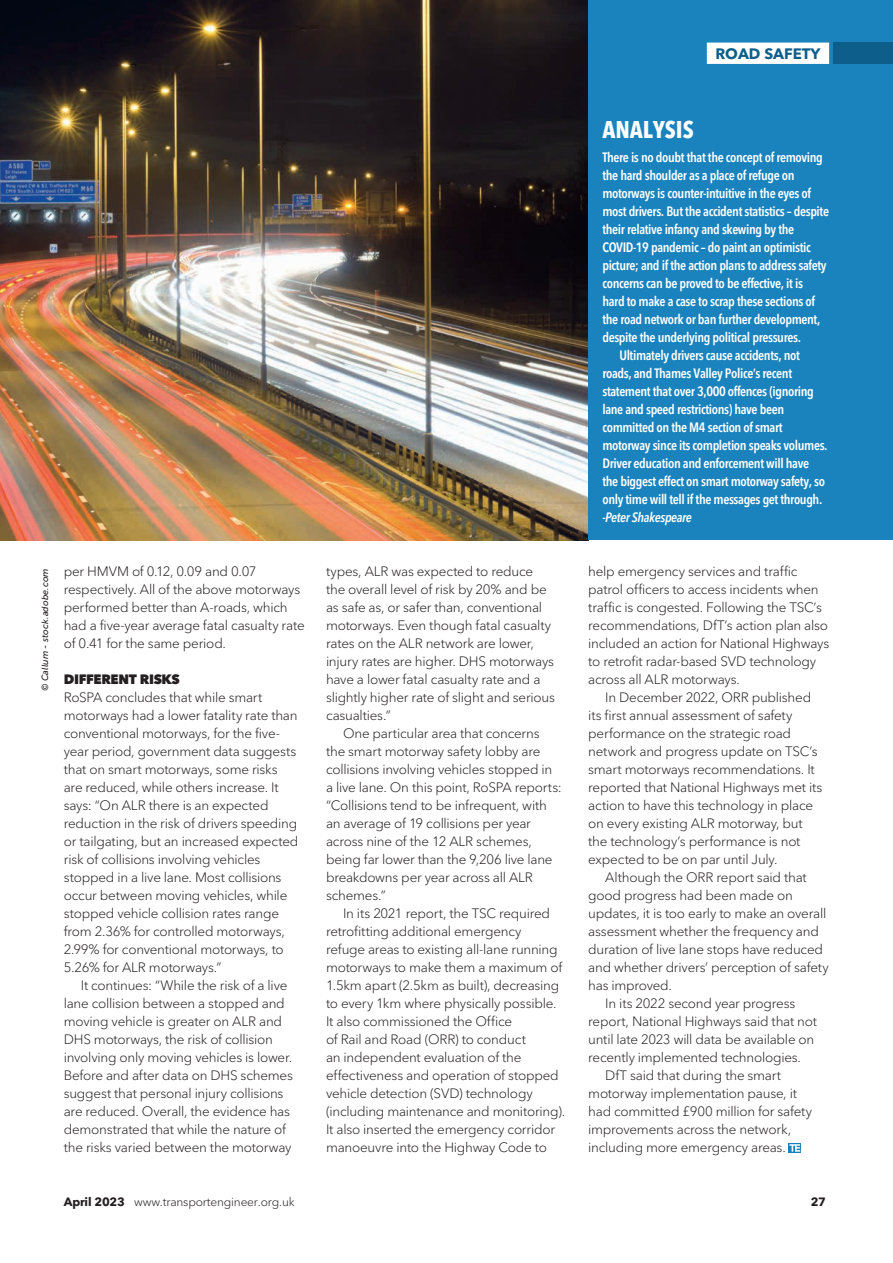
<style>
.page{position:relative;width:893px;height:1263px;background:#fff}
.page>*{position:absolute;margin:0;border:0;box-sizing:border-box;transform-origin:0 0}
.t1{font:700 condensed 24px "Avenir Next LT Pro";color:#fff}
.t2{font:700 15px "Avenir Next LT Pro";color:#0d5e8b}
.t3{font:300 13.5px/18px "Avenir Next LT Pro";letter-spacing:-.02em;color:#231f20}
.t4{font:600 condensed 13.5px "Avenir Next LT Pro";letter-spacing:-.03em;color:#fff}
.t5{font:italic 600 condensed 13.5px "Avenir Next LT Pro";letter-spacing:-.03em;color:#fff}
.t6{font:800 13.5px "Avenir Next LT Pro";letter-spacing:-.03em;color:#231f20}
.t7{font:300 12px "Avenir Next LT Pro";letter-spacing:-.015em;color:#231f20}
.t8{font:700 12px "Avenir Next LT Pro";color:#231f20}
.t9{font:italic 9px "Museo Sans 500";letter-spacing:.015em;color:#231f20}
.s1{font-weight:700}
</style>
<div class="page">
<img style="left:0;top:0;width:588px;height:540px">
<div style="left:588px;top:0;width:305px;height:540px;background:#1a83bd"></div>
<div style="left:833px;top:43px;width:60px;height:21px;background:#0d5e8b"></div>
<div style="left:707px;top:43px;width:122px;height:21px;background:#fff"></div>
<svg style="left:789px;top:1143px;width:12px;height:10px"></svg>
<svg style="left:789px;top:1144px;width:11px;height:7px"></svg>
<p class="t2" style="left:715px;top:44px;width:107px">ROAD SAFETY</p>
<p class="t9" style="left:40px;top:691px;width:124px;rotate:-90deg">© Callum - stock.adobe.com</p>
<p class="t3" style="left:64px;top:562px;width:242px">per HMVM of 0.12, 0.09 and 0.07 respectively. All of the above motorways performed better than A-roads, which had a five-year average fatal casualty rate of 0.41 for the same period.</p>
<p class="t6" style="left:64px;top:671px;width:118px">DIFFERENT RISKS</p>
<p class="t3" style="left:64px;top:688px;width:236px">RoSPA concludes that while smart motorways had a lower fatality rate than conventional motorways, for the five&shy;year period, government data suggests that on smart motorways, some risks are reduced, while others increase. It says: “On ALR there is an expected reduction in the risk of drivers speeding or tailgating, but an increased expected risk of collisions involving vehicles stopped in a live lane. Most collisions occur between moving vehicles, while stopped vehicle collision rates range from 2.36% for controlled motorways, 2.99% for conventional motorways, to 5.26% for ALR motorways.”</p>
<p class="t3" style="left:64px;top:976px;width:231px;text-indent:17px">It continues: “While the risk of a live lane collision between a stopped and moving vehicle is greater on ALR and DHS motorways, the risk of collision involving only moving vehicles is lower.<br>Before and after data on DHS schemes suggest that personal injury collisions are reduced. Overall, the evidence has demonstrated that while the nature of the risks varied between the motorway</p>
<p class="t3" style="left:326px;top:562px;width:230px">types, ALR was expected to reduce the overall level of risk by 20% and be as safe as, or safer than, conventional motorways. Even though fatal casualty rates on the ALR network are lower, injury rates are higher. DHS motorways have a lower fatal casualty rate and a slightly higher rate of slight and serious casualties.”</p>
<p class="t3" style="left:326px;top:724px;width:237px;text-indent:17px">One particular area that concerns the smart motorway safety lobby are collisions involving vehicles stopped in a live lane. On this point, RoSPA reports: “Collisions tend to be infrequent, with an average of 19 collisions per year across nine of the 12 ALR schemes, being far lower than the 9,206 live lane breakdowns per year across all ALR schemes.”</p>
<p class="t3" style="left:326px;top:904px;width:241px;text-indent:17px">In its 2021 report, the TSC required retrofitting additional emergency<br>refuge areas to existing all-lane running motorways to make them a maximum of 1.5km apart (2.5km as built), decreasing to every 1km where physically possible.<br>It also commissioned the Office<br>of Rail and Road (ORR) to conduct<br>an independent evaluation of the effectiveness and operation of stopped vehicle detection (SVD) technology (including maintenance and monitoring).<br>It also inserted the emergency corridor manoeuvre into the Highway Code to</p>
<h1 class="t1" style="left:602px;top:115px;width:93px">ANALYSIS</h1>
<p class="t4" style="left:602px;top:149px;width:222px">There is no doubt that the concept of removing</p>
<p class="t4" style="left:602px;top:167px;width:194px">the hard shoulder as a place of refuge on</p>
<p class="t4" style="left:602px;top:185px;width:210px">motorways is counter-intuitive in the eyes of</p>
<p class="t4" style="left:602px;top:203px;width:228px">most drivers. But the accident statistics – despite</p>
<p class="t4" style="left:602px;top:221px;width:193px">their relative infancy and skewing by the</p>
<p class="t4" style="left:602px;top:239px;width:210px">COVID-19 pandemic – do paint an optimistic</p>
<p class="t4" style="left:602px;top:257px;width:226px">picture; and if the action plans to address safety</p>
<p class="t4" style="left:602px;top:275px;width:202px">concerns can be proved to be effective, it is</p>
<p class="t4" style="left:602px;top:293px;width:214px">hard to make a case to scrap these sections of</p>
<p class="t4" style="left:602px;top:311px;width:219px">the road network or ban further development,</p>
<p class="t4" style="left:602px;top:329px;width:200px">despite the underlying political pressures.</p>
<p class="t4" style="left:619px;top:347px;width:182px">Ultimately drivers cause accidents, not</p>
<p class="t4" style="left:602px;top:365px;width:191px">roads, and Thames Valley Police’s recent</p>
<p class="t4" style="left:602px;top:383px;width:213px">statement that over 3,000 offences (ignoring</p>
<p class="t4" style="left:602px;top:401px;width:183px">lane and speed restrictions) have been</p>
<p class="t4" style="left:602px;top:419px;width:182px">committed on the M4 section of smart</p>
<p class="t4" style="left:602px;top:437px;width:227px">motorway since its completion speaks volumes.</p>
<p class="t4" style="left:602px;top:455px;width:208px">Driver education and enforcement will have</p>
<p class="t4" style="left:602px;top:473px;width:224px">the biggest effect on smart motorway safety, so</p>
<p class="t4" style="left:602px;top:491px;width:221px">only time will tell if the messages get through.</p>
<p class="t5" style="left:602px;top:509px;width:91px">-Peter Shakespeare</p>
<p class="t3" style="left:588px;top:562px;width:242px">help emergency services and traffic patrol officers to access incidents when traffic is congested. Following the TSC’s recommendations, DfT’s action plan also included an action for National Highways to retrofit radar-based SVD technology across all ALR motorways.</p>
<p class="t3" style="left:588px;top:688px;width:236px;text-indent:17px">In December 2022, ORR published its first annual assessment of safety performance on the strategic road network and progress update on TSC’s smart motorways recommendations. It reported that National Highways met its action to have this technology in place on every existing ALR motorway, but the technology’s performance is not expected to be on par until July.</p>
<p class="t3" style="left:605px;top:868px;width:203px">Although the ORR report said that</p>
<p class="t3" style="left:588px;top:886px;width:206px">good progress had been made on</p>
<p class="t3" style="left:588px;top:904px;width:240px">updates, it is too early to make an overall</p>
<p class="t3" style="left:588px;top:922px;width:232px">assessment whether the frequency and</p>
<p class="t3" style="left:588px;top:940px;width:236px">duration of live lane stops have reduced</p>
<p class="t3" style="left:588px;top:958px;width:242px">and whether drivers’ perception of safety</p>
<p class="t3" style="left:588px;top:976px;width:85px">has improved.</p>
<p class="t3" style="left:605px;top:994px;width:192px">In its 2022 second year progress</p>
<p class="t3" style="left:588px;top:1012px;width:230px">report, National Highways said that not</p>
<p class="t3" style="left:588px;top:1030px;width:228px">until late 2023 will data be available on</p>
<p class="t3" style="left:588px;top:1048px;width:214px">recently implemented technologies.</p>
<p class="t3" style="left:605px;top:1066px;width:177px">DfT said that during the smart</p>
<p class="t3" style="left:588px;top:1084px;width:210px">motorway implementation pause, it</p>
<p class="t3" style="left:588px;top:1102px;width:225px">had committed £900 million for safety</p>
<p class="t3" style="left:588px;top:1120px;width:204px">improvements across the network,</p>
<p class="t3" style="left:588px;top:1138px;width:199px">including more emergency areas.</p>
<p class="t7" style="left:64px;top:1195px;width:233px"><span class="s1">April 2023</span> www.transportengineer.org.uk</p>
<p class="t8" style="left:811px;top:1194px;width:17px">27</p>
</div>
